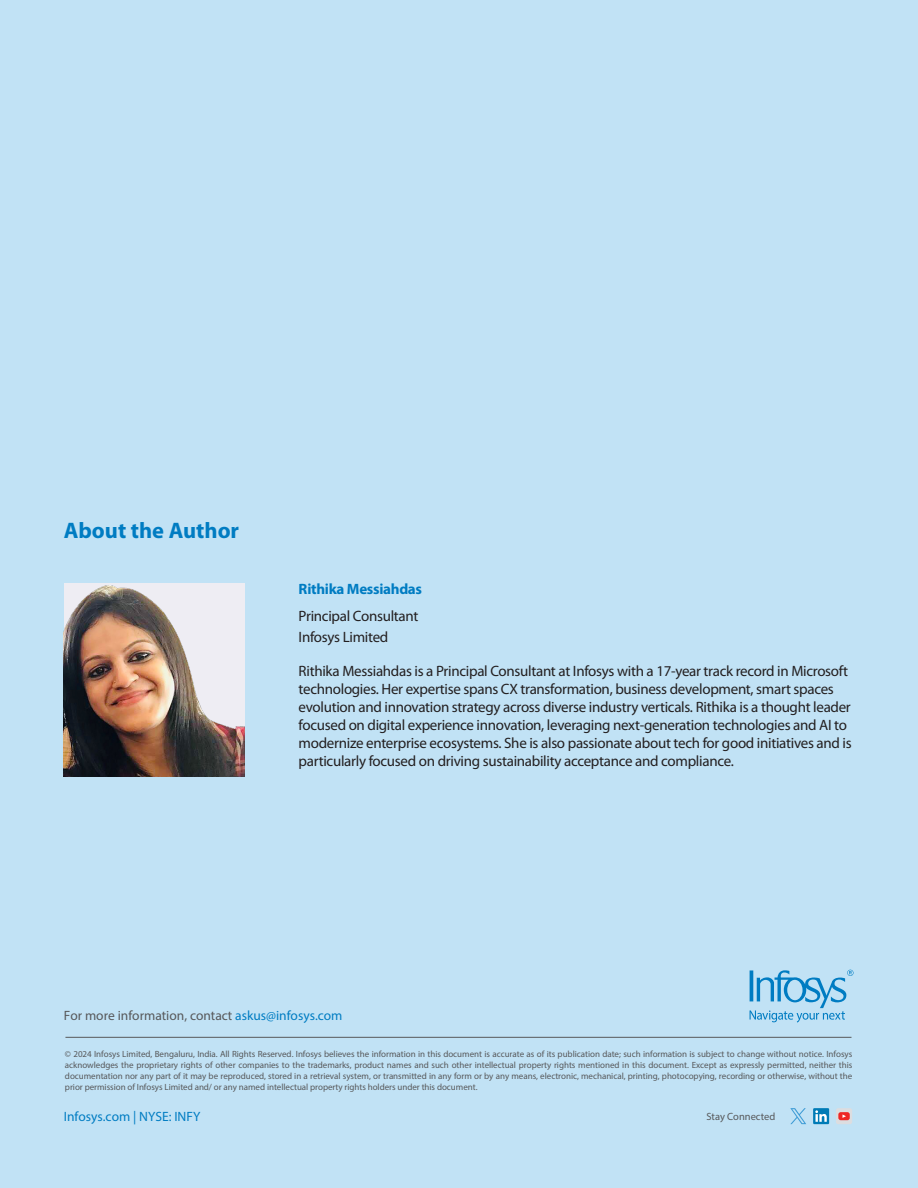
<style>
.page{position:relative;width:918px;height:1188px;background:#c1e2f5}
.page>*{position:absolute;margin:0;border:0;box-sizing:border-box;transform-origin:0 0}
.t1{font:700 22.5px "Myriad Pro";color:#007cc2}
.t2{font:15px/18px "Myriad Pro";letter-spacing:-.02em;color:#231f20}
.t3{font:700 15px "Myriad Pro";letter-spacing:-.02em;color:#007cc2}
.t4{font:13.5px "Myriad Pro";color:#57585a}
.t5{font:13.5px "Myriad Pro";color:#007cc2}
.t6{font:10.5px "Myriad Pro";color:#57585a}
.t7{font:9px/10.8px "Myriad Pro";letter-spacing:-.005em;color:#57585a;text-align:justify}
.s1{color:#007cc2}
</style>
<div class="page">
<img style="left:64px;top:583px;width:180px;height:193px">
<svg style="left:750px;top:970px;width:104px;height:53px"></svg>
<hr style="left:65px;top:1037px;width:787px;height:1px;background:#57585a">
<div style="left:813px;top:1108px;width:16px;height:16px;background:#007bb6"></div>
<svg style="left:815px;top:1110px;width:12px;height:12px"></svg>
<div style="left:836px;top:1108px;width:16px;height:16px;background:#dcdde0;border-radius:2px"></div>
<svg style="left:838px;top:1112px;width:12px;height:8px"></svg>
<svg style="left:790px;top:1108px;width:16px;height:16px"></svg>
<h1 class="t1" style="left:64px;top:516px;width:177px">About the Author</h1>
<h2 class="t3" style="left:299px;top:579px;width:125px">Rithika Messiahdas</h2>
<h2 class="t2" style="left:299px;top:605px;width:121px;line-height:21px">Principal Consultant<br>Infosys Limited</h2>
<p class="t2" style="left:299px;top:661px;width:555px">Rithika Messiahdas is a Principal Consultant at Infosys with a 17-year track record in Microsoft technologies. Her expertise spans CX transformation, business development, smart spaces evolution and innovation strategy across diverse industry verticals. Rithika is a thought leader focused on digital experience innovation, leveraging next-generation technologies and AI to modernize enterprise ecosystems. She is also passionate about tech for good initiatives and is particularly focused on driving sustainability acceptance and compliance.</p>
<h3 class="t4" style="left:64px;top:1007px;width:280px">For more information, contact <span class="s1">askus@infosys.com</span></h3>
<p class="t7" style="left:65px;top:1049px;width:789px">© 2024 Infosys Limited, Bengaluru, India. All Rights Reserved. Infosys believes the information in this document is accurate as of its publication date; such information is subject to change without notice. Infosys acknowledges the proprietary rights of other companies to the trademarks, product names and such other intellectual property rights mentioned in this document. Except as expressly permitted, neither this documentation nor any part of it may be reproduced, stored in a retrieval system, or transmitted in any form or by any means, electronic, mechanical, printing, photocopying, recording or otherwise, without the prior permission of Infosys Limited and/ or any named intellectual property rights holders under this document.</p>
<h3 class="t5" style="left:64px;top:1108px;width:138px">Infosys.com | NYSE: INFY</h3>
<p class="t6" style="left:706px;top:1110px;width:70px">Stay Connected</p>
</div>
